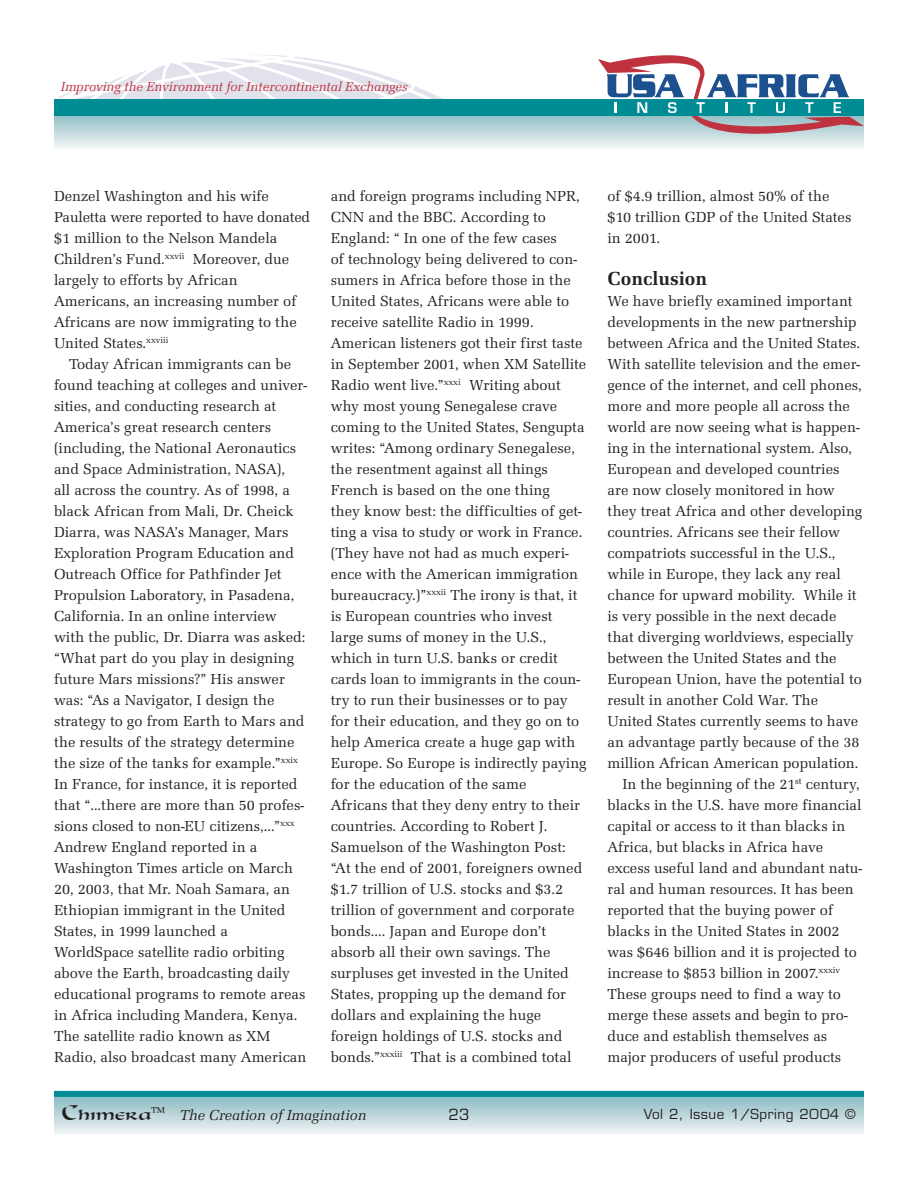
<style>
.page{position:relative;width:918px;height:1188px;background:#fff}
.page>*{position:absolute;margin:0;border:0;box-sizing:border-box;transform-origin:0 0}
.t1{font:700 19.5px "URW Latino T";color:#231f20}
.t2{font:15px/21px "URW Latino T";color:#231f20}
.t3{font:italic 15px "URW Latino T";color:#231f20}
.t4{font:15px "Eurostile";color:#231f20}
.t5{font:italic 13.5px "URW Latino T";color:#bf3340}
.t6{font:13.5px "Eurostile";letter-spacing:.035em;color:#231f20}
.s1{font-family:"Carinthia Demo";font-style:normal;font-size:21px}
</style>
<div class="page">
<svg style="left:58px;top:54px;width:385px;height:45px"></svg>
<svg style="left:54px;top:116px;width:544px;height:32px;background:#c2dadd"></svg>
<div style="left:54px;top:99px;width:810px;height:17px;background:#008c94"></div>
<svg style="left:598px;top:55px;width:266px;height:93px"></svg>
<div style="left:54px;top:1094px;width:810px;height:40px;background:linear-gradient(to bottom,#84b8bf,#eef2f3)"></div>
<div style="left:54px;top:1091px;width:810px;height:6px;background:#008c94"></div>
<p class="t5" style="left:61px;top:81px;width:349px">Improving the Environment for Intercontinental Exchanges</p>
<p class="t2" style="left:54px;top:187px;width:258px">Denzel Washington and his wife<br>Pauletta were reported to have donated $1 million to the Nelson Mandela<br>Children’s Fund.<sup>xxvii</sup> Moreover, due largely to efforts by African<br>Americans, an increasing number of<br>Africans are now immigrating to the<br>United States.<sup>xxviii</sup></p>
<p class="t2" style="left:54px;top:355px;width:255px;text-indent:15px">Today African immigrants can be found teaching at colleges and univer&shy;sities, and conducting research at America’s great research centers (including, the National Aeronautics and Space Administration, NASA),<br>all across the country. As of 1998, a black African from Mali, Dr. Cheick Diarra, was NASA’s Manager, Mars Exploration Program Education and Outreach Office for Pathfinder Jet Propulsion Laboratory, in Pasadena, California. In an online interview with the public, Dr. Diarra was asked: “What part do you play in designing future Mars missions?” His answer was: “As a Navigator, I design the strategy to go from Earth to Mars and the results of the strategy determine the size of the tanks for example.”<sup>xxix </sup>In France, for instance, it is reported that “...there are more than 50 profes&shy;sions closed to non-EU citizens,...”<sup>xxx </sup>Andrew England reported in a Washington Times article on March 20, 2003, that Mr. Noah Samara, an Ethiopian immigrant in the United States, in 1999 launched a WorldSpace satellite radio orbiting above the Earth, broadcasting daily educational programs to remote areas in Africa including Mandera, Kenya.<br>The satellite radio known as XM Radio, also broadcast many American</p>
<p class="t2" style="left:331px;top:187px;width:257px">and foreign programs including NPR, CNN and the BBC. According to England: “ In one of the few cases<br>of technology being delivered to con&shy;sumers in Africa before those in the United States, Africans were able to receive satellite Radio in 1999.<br>American listeners got their first taste in September 2001, when XM Satellite Radio went live.”<sup>xxxi</sup> Writing about why most young Senegalese crave coming to the United States, Sengupta writes: “Among ordinary Senegalese, the resentment against all things French is based on the one thing<br>they know best: the difficulties of get&shy;ting a visa to study or work in France. (They have not had as much experi&shy;ence with the American immigration bureaucracy.)”<sup>xxxii</sup> The irony is that, it is European countries who invest large sums of money in the U.S., which in turn U.S. banks or credit cards loan to immigrants in the coun&shy;try to run their businesses or to pay for their education, and they go on to help America create a huge gap with Europe. So Europe is indirectly paying for the education of the same Africans that they deny entry to their countries. According to Robert J.<br>Samuelson of the Washington Post: “At the end of 2001, foreigners owned $1.7 trillion of U.S. stocks and $3.2 trillion of government and corporate bonds.... Japan and Europe don’t absorb all their own savings. The surpluses get invested in the United States, propping up the demand for dollars and explaining the huge foreign holdings of U.S. stocks and bonds.”<sup>xxxiii</sup> That is a combined total</p>
<p class="t2" style="left:607px;top:187px;width:245px">of $4.9 trillion, almost 50% of the $10 trillion GDP of the United States in 2001.</p>
<h1 class="t1" style="left:607px;top:269px;width:101px">Conclusion</h1>
<p class="t2" style="left:607px;top:292px;width:247px">We have briefly examined important</p>
<p class="t2" style="left:607px;top:313px;width:251px">developments in the new partnership</p>
<p class="t2" style="left:607px;top:334px;width:254px">between Africa and the United States.</p>
<p class="t2" style="left:607px;top:355px;width:254px">With satellite television and the emer-</p>
<p class="t2" style="left:607px;top:376px;width:256px">gence of the internet, and cell phones,</p>
<p class="t2" style="left:607px;top:397px;width:244px">more and more people all across the</p>
<p class="t2" style="left:607px;top:418px;width:254px">world are now seeing what is happen-</p>
<p class="t2" style="left:607px;top:439px;width:246px">ing in the international system. Also,</p>
<p class="t2" style="left:607px;top:460px;width:233px">European and developed countries</p>
<p class="t2" style="left:607px;top:481px;width:229px">are now closely monitored in how</p>
<p class="t2" style="left:607px;top:502px;width:256px">they treat Africa and other developing</p>
<p class="t2" style="left:607px;top:523px;width:234px">countries. Africans see their fellow</p>
<p class="t2" style="left:607px;top:544px;width:230px">compatriots successful in the U.S.,</p>
<p class="t2" style="left:607px;top:565px;width:235px">while in Europe, they lack any real</p>
<p class="t2" style="left:607px;top:586px;width:251px">chance for upward mobility. While it</p>
<p class="t2" style="left:607px;top:607px;width:231px">is very possible in the next decade</p>
<p class="t2" style="left:607px;top:628px;width:248px">that diverging worldviews, especially</p>
<p class="t2" style="left:607px;top:649px;width:231px">between the United States and the</p>
<p class="t2" style="left:607px;top:670px;width:256px">European Union, have the potential to</p>
<p class="t2" style="left:607px;top:691px;width:212px">result in another Cold War. The</p>
<p class="t2" style="left:607px;top:712px;width:252px">United States currently seems to have</p>
<p class="t2" style="left:607px;top:733px;width:253px">an advantage partly because of the 38</p>
<p class="t2" style="left:607px;top:754px;width:253px">million African American population.</p>
<p class="t2" style="left:622px;top:775px;width:239px">In the beginning of the 21<sup>st</sup> century,</p>
<p class="t2" style="left:607px;top:796px;width:255px">blacks in the U.S. have more financial</p>
<p class="t2" style="left:607px;top:817px;width:239px">capital or access to it than blacks in</p>
<p class="t2" style="left:607px;top:838px;width:217px">Africa, but blacks in Africa have</p>
<p class="t2" style="left:607px;top:859px;width:256px">excess useful land and abundant natu-</p>
<p class="t2" style="left:607px;top:880px;width:248px">ral and human resources. It has been</p>
<p class="t2" style="left:607px;top:901px;width:227px">reported that the buying power of</p>
<p class="t2" style="left:607px;top:922px;width:234px">blacks in the United States in 2002</p>
<p class="t2" style="left:607px;top:943px;width:251px">was $646 billion and it is projected to</p>
<p class="t2" style="left:607px;top:964px;width:234px">increase to $853 billion in 2007.<sup>xxxiv</sup></p>
<p class="t2" style="left:607px;top:985px;width:235px">These groups need to find a way to</p>
<p class="t2" style="left:607px;top:1006px;width:242px">merge these assets and begin to pro-</p>
<p class="t2" style="left:607px;top:1027px;width:221px">duce and establish themselves as</p>
<p class="t2" style="left:607px;top:1048px;width:235px">major producers of useful products</p>
<p class="t3" style="left:62px;top:1108px;width:306px"><span class="s1">Chimera</span><sup>™</sup> The Creation of Imagination</p>
<p class="t4" style="left:449px;top:1109px;width:22px">23</p>
<p class="t6" style="left:644px;top:1109px;width:213px">Vol 2, Issue 1/Spring 2004 ©</p>
</div>
